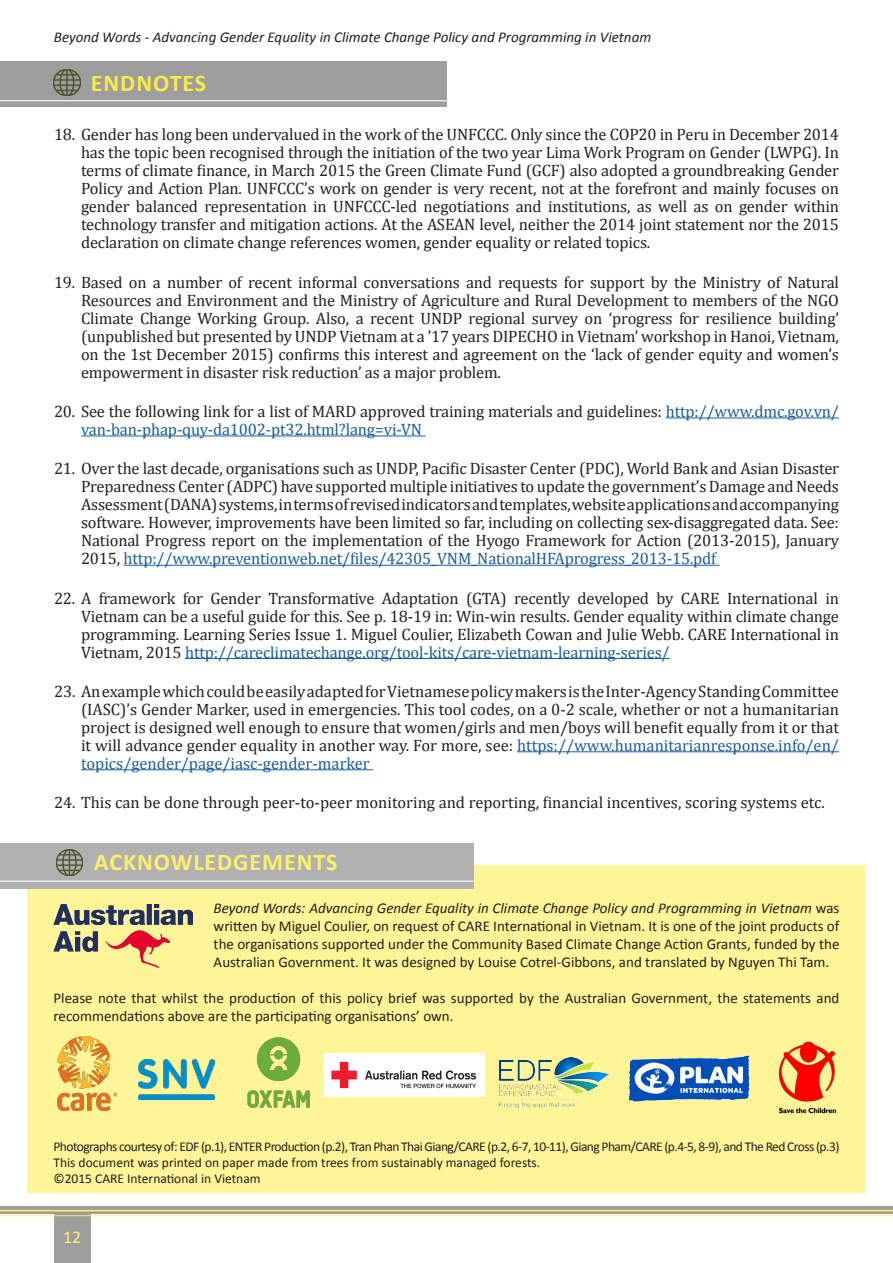
<style>
.page{position:relative;width:893px;height:1263px;background:#fff}
.page>*{position:absolute;margin:0;border:0;box-sizing:border-box;transform-origin:0 0}
.Subheadings{font:700 24px "Calibri";letter-spacing:.04em;color:#ffef6b}
.Subheadings-2{font:700 24px "Calibri";letter-spacing:.035em;color:#faec46}
.t1{font:18px "Calibri";color:#ffef6b}
.t2{font:16.5px/18px "Cambria";letter-spacing:-.01em;color:#231f20;text-align:justify}
.body_bullets{font:15px/18px "Calibri";color:#231f20;text-align:justify}
.t3{font:italic 15px "Calibri";color:#231f20}
.body_bullets-2{font:13.5px "Calibri";letter-spacing:-.04em;color:#231f20}
.body_bullets-3{font:13.5px "Calibri";letter-spacing:-.01em;color:#231f20}
.s1{color:#175d9e}
.s2{font-style:italic}
</style>
<div class="page">
<div style="left:54px;top:1209px;width:37px;height:54px;background:#9e9e9e"></div>
<svg style="left:0;top:1206px;width:893px;height:7px;background:#a5a499"></svg>
<hr style="left:0;top:1210px;width:893px;height:1px;background:#ffef6b">
<hr style="left:0;top:1215px;width:893px;height:1px;background:#ffef6b">
<hr style="left:666px;top:417px;width:173px;height:1px;background:#175d9e">
<hr style="left:81px;top:435px;width:344px;height:1px;background:#175d9e">
<hr style="left:124px;top:565px;width:595px;height:1px;background:#175d9e">
<hr style="left:185px;top:658px;width:485px;height:1px;background:#175d9e">
<hr style="left:517px;top:751px;width:322px;height:1px;background:#175d9e">
<hr style="left:81px;top:769px;width:292px;height:1px;background:#175d9e">
<div style="left:0;top:61px;width:446px;height:46px;background:#9e9e9e"></div>
<img style="left:52px;top:69px;width:30px;height:28px">
<hr style="left:0;top:100px;width:700px;height:1px;background:#fff">
<div style="left:28px;top:865px;width:837px;height:328px;background:#fff497"></div>
<div style="left:0;top:843px;width:474px;height:45px;background:#b1b1b1"></div>
<hr style="left:0;top:880px;width:474px;height:2px;background:#fff">
<img style="left:56px;top:849px;width:27px;height:27px">
<img style="left:58px;top:1037px;width:58px;height:73px">
<img style="left:138px;top:1059px;width:78px;height:42px">
<img style="left:247px;top:1037px;width:63px;height:71px">
<img style="left:324px;top:1054px;width:161px;height:42px">
<img style="left:499px;top:1057px;width:110px;height:50px">
<img style="left:628px;top:1055px;width:122px;height:47px">
<img style="left:778px;top:1041px;width:59px;height:73px">
<img style="left:53px;top:905px;width:139px;height:62px">
<p class="t3" style="left:54px;top:27px;width:599px">Beyond Words - Advancing Gender Equality in Climate Change Policy and Programming in Vietnam</p>
<p class="Subheadings-2" style="left:91px;top:68px;width:117px">ENDNOTES</p>
<p class="t2" style="left:81px;top:126px;width:759px;text-indent:-27px">18. Gender has long been undervalued in the work of the UNFCCC. Only since the COP20 in Peru in December 2014 has the topic been recognised through the initiation of the two year Lima Work Program on Gender (LWPG). In terms of climate finance, in March 2015 the Green Climate Fund (GCF) also adopted a groundbreaking Gender Policy and Action Plan. UNFCCC’s work on gender is very recent, not at the forefront and mainly focuses on gender balanced representation in UNFCCC-led negotiations and institutions, as well as on gender within technology transfer and mitigation actions. At the ASEAN level, neither the 2014 joint statement nor the 2015 declaration on climate change references women, gender equality or related topics.</p>
<p class="t2" style="left:81px;top:273px;width:759px;text-indent:-27px">19. Based on a number of recent informal conversations and requests for support by the Ministry of Natural Resources and Environment and the Ministry of Agriculture and Rural Development to members of the NGO Climate Change Working Group. Also, a recent UNDP regional survey on ‘progress for resilience building’ (unpublished but presented by UNDP Vietnam at a ’17 years DIPECHO in Vietnam’ workshop in Hanoi, Vietnam, on the 1st December 2015) confirms this interest and agreement on the ‘lack of gender equity and women’s empowerment in disaster risk reduction’ as a major problem.</p>
<p class="t2" style="left:81px;top:402px;width:759px;text-indent:-27px">20. See the following link for a list of MARD approved training materials and guidelines: <span class="s1">http://www.dmc.gov.vn/ van-ban-phap-quy-da1002-pt32.html?lang=vi-VN</span></p>
<p class="t2" style="left:81px;top:459px;width:759px;text-indent:-27px">21. Over the last decade, organisations such as UNDP, Pacific Disaster Center (PDC), World Bank and Asian Disaster Preparedness Center (ADPC) have supported multiple initiatives to update the government’s Damage and Needs Assessment (DANA) systems, in terms of revised indicators and templates, website applications and accompanying software. However, improvements have been limited so far, including on collecting sex-disaggregated data. See:<br>National Progress report on the implementation of the Hyogo Framework for Action (2013-2015), January 2015, <span class="s1">http://www.preventionweb.net/files/42305_VNM_NationalHFAprogress_2013-15.pdf</span></p>
<p class="t2" style="left:81px;top:589px;width:759px;text-indent:-27px">22. A framework for Gender Transformative Adaptation (GTA) recently developed by CARE International in Vietnam can be a useful guide for this. See p. 18-19 in: Win-win results. Gender equality within climate change programming. Learning Series Issue 1. Miguel Coulier, Elizabeth Cowan and Julie Webb. CARE International in Vietnam, 2015 <span class="s1">http://careclimatechange.org/tool-kits/care-vietnam-learning-series/</span></p>
<p class="t2" style="left:81px;top:682px;width:759px;text-indent:-27px">23. An example which could be easily adapted for Vietnamese policy makers is the Inter-Agency Standing Committee (IASC)’s Gender Marker, used in emergencies. This tool codes, on a 0‐2 scale, whether or not a humanitarian project is designed well enough to ensure that women/girls and men/boys will benefit equally from it or that it will advance gender equality in another way. For more, see: <span class="s1">https://www.humanitarianresponse.info/en/ topics/gender/page/iasc-gender-marker</span></p>
<p class="t2" style="left:54px;top:793px;width:772px">24. This can be done through peer-to-peer monitoring and reporting, financial incentives, scoring systems etc.</p>
<p class="Subheadings" style="left:94px;top:847px;width:245px">ACKNOWLEDGEMENTS</p>
<p class="body_bullets" style="left:214px;top:899px;width:627px"><span class="s2">Beyond Words: Advancing Gender Equality in Climate Change Policy and Programming in Vietnam</span> was written by Miguel Coulier, on request of CARE International in Vietnam. It is one of the joint products of the organisations supported under the Community Based Climate Change Action Grants, funded by the Australian Government. It was designed by Louise Cotrel-Gibbons, and translated by Nguyen Thi Tam.</p>
<p class="body_bullets" style="left:53px;top:989px;width:787px">Please note that whilst the production of this policy brief was supported by the Australian Government, the statements and recommendations above are the participating organisations’ own.</p>
<p class="body_bullets-2" style="left:53px;top:1138px;width:787px">Photographs courtesy of: EDF (p.1), ENTER Production (p.2), Tran Phan Thai Giang/CARE (p.2, 6-7, 10-11), Giang Pham/CARE (p.4-5, 8-9), and The Red Cross (p.3)</p>
<p class="body_bullets-3" style="left:53px;top:1154px;width:488px">This document was printed on paper made from trees from sustainably managed forests.</p>
<p class="body_bullets-3" style="left:53px;top:1170px;width:209px">©2015 CARE International in Vietnam</p>
<p class="t1" style="left:63px;top:1225px;width:20px">12</p>
</div>
